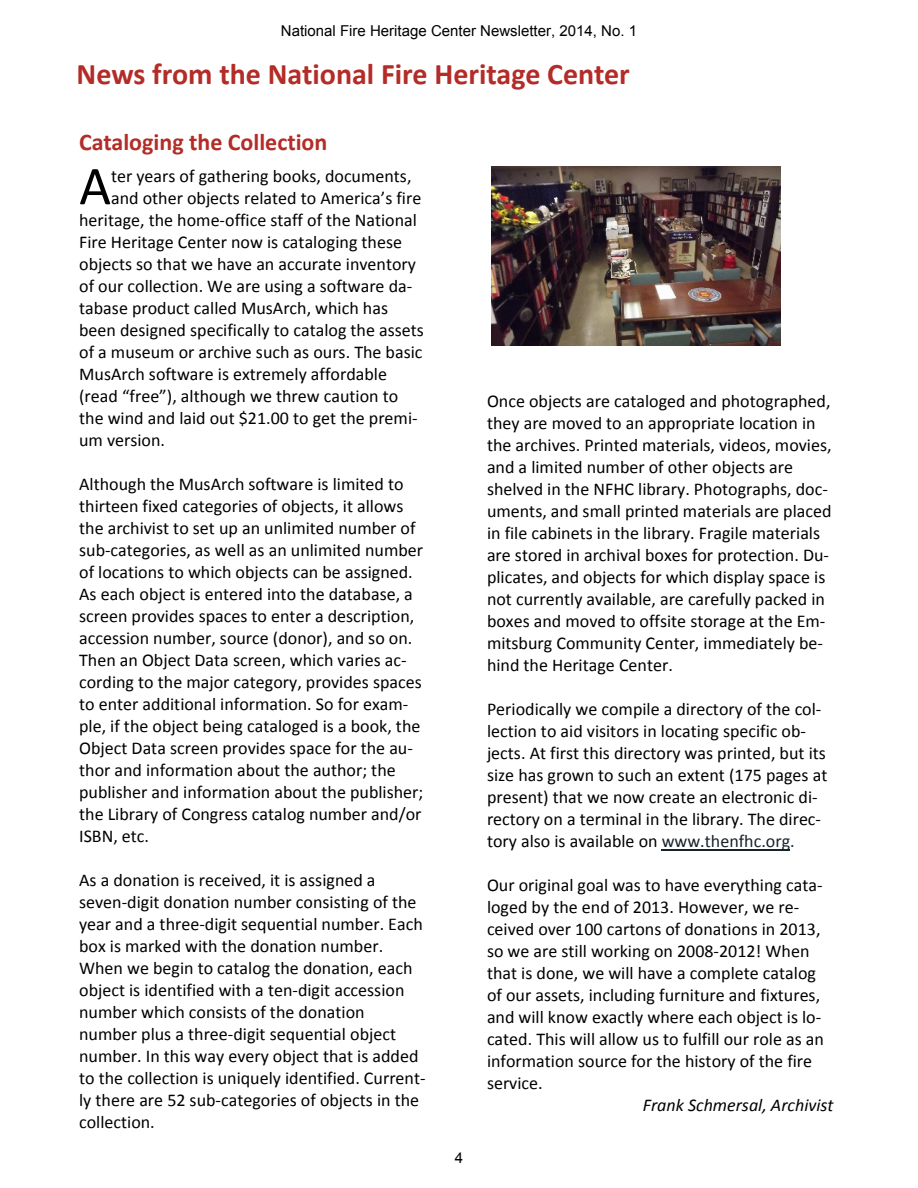
<style>
.page{position:relative;width:918px;height:1188px;background:#fff}
.page>*{position:absolute;margin:0;border:0;box-sizing:border-box;transform-origin:0 0}
.t1{font:55.2px "Calibri";color:#000}
.t2{font:700 30px "Calibri";color:#b32c27}
.t3{font:700 24px "Calibri";color:#b32c27}
.t4{font:18px/22px "Calibri";color:#000}
.t5{font:italic 18px "Calibri";color:#000}
.t6{font:15px "Arial";color:#000}
.s1{color:#17232b}
</style>
<div class="page">
<hr style="left:662px;top:849px;width:128px;height:1px;background:#17232b">
<img style="left:492px;top:167px;width:289px;height:179px">
<p class="t6" style="left:281px;top:25px;width:358px">National Fire Heritage Center Newsletter, 2014, No. 1</p>
<h2 class="t2" style="left:77px;top:62px;width:555px">News from the National Fire Heritage Center</h2>
<h3 class="t3" style="left:79px;top:132px;width:250px">Cataloging the Collection</h3>
<h1 class="t1" style="left:79px;top:163px;width:33px">A</h1>
<p class="t4" style="left:111px;top:167px;width:302px">ter years of gathering books, documents,</p>
<p class="t4" style="left:111px;top:189px;width:312px">and other objects related to America’s fire</p>
<p class="t4" style="left:79px;top:211px;width:339px">heritage, the home-office staff of the National</p>
<p class="t4" style="left:79px;top:233px;width:324px">Fire Heritage Center now is cataloging these</p>
<p class="t4" style="left:79px;top:255px;width:338px">objects so that we have an accurate inventory</p>
<p class="t4" style="left:79px;top:277px;width:335px">of our collection. We are using a software da-</p>
<p class="t4" style="left:79px;top:299px;width:310px">tabase product called MusArch, which has</p>
<p class="t4" style="left:79px;top:321px;width:346px">been designed specifically to catalog the assets</p>
<p class="t4" style="left:79px;top:343px;width:345px">of a museum or archive such as ours. The basic</p>
<p class="t4" style="left:79px;top:365px;width:309px">MusArch software is extremely affordable</p>
<p class="t4" style="left:79px;top:387px;width:321px">(read “free”), although we threw caution to</p>
<p class="t4" style="left:79px;top:408px;width:340px">the wind and laid out $21.00 to get the premi-</p>
<p class="t4" style="left:79px;top:430px;width:87px">um version.</p>
<p class="t4" style="left:79px;top:474px;width:346px">Although the MusArch software is limited to thirteen fixed categories of objects, it allows the archivist to set up an unlimited number of sub-categories, as well as an unlimited number of locations to which objects can be assigned.<br>As each object is entered into the database, a screen provides spaces to enter a description, accession number, source (donor), and so on.<br>Then an Object Data screen, which varies ac&shy;cording to the major category, provides spaces to enter additional information. So for exam&shy;ple, if the object being cataloged is a book, the Object Data screen provides space for the au&shy;thor and information about the author; the publisher and information about the publisher; the Library of Congress catalog number and/or ISBN, etc.</p>
<p class="t4" style="left:79px;top:870px;width:348px">As a donation is received, it is assigned a seven-digit donation number consisting of the year and a three-digit sequential number. Each box is marked with the donation number.<br>When we begin to catalog the donation, each object is identified with a ten-digit accession number which consists of the donation number plus a three-digit sequential object number. In this way every object that is added to the collection is uniquely identified. Current&shy;ly there are 52 sub-categories of objects in the collection.</p>
<p class="t6" style="left:455px;top:1152px;width:10px">4</p>
<p class="t4" style="left:487px;top:392px;width:346px">Once objects are cataloged and photographed, they are moved to an appropriate location in the archives. Printed materials, videos, movies, and a limited number of other objects are shelved in the NFHC library. Photographs, doc&shy;uments, and small printed materials are placed in file cabinets in the library. Fragile materials are stored in archival boxes for protection. Du&shy;plicates, and objects for which display space is not currently available, are carefully packed in boxes and moved to offsite storage at the Em&shy;mitsburg Community Center, immediately be&shy;hind the Heritage Center.</p>
<p class="t4" style="left:487px;top:700px;width:342px">Periodically we compile a directory of the col&shy;lection to aid visitors in locating specific ob&shy;jects. At first this directory was printed, but its size has grown to such an extent (175 pages at present) that we now create an electronic di&shy;rectory on a terminal in the library. The direc&shy;tory also is available on <span class="s1">www.thenfhc.org.</span></p>
<p class="t4" style="left:487px;top:876px;width:338px">Our original goal was to have everything cata&shy;loged by the end of 2013. However, we re&shy;ceived over 100 cartons of donations in 2013, so we are still working on 2008-2012! When that is done, we will have a complete catalog of our assets, including furniture and fixtures, and will know exactly where each object is lo&shy;cated. This will allow us to fulfill our role as an information source for the history of the fire service.</p>
<p class="t5" style="left:643px;top:1097px;width:192px">Frank Schmersal, Archivist</p>
</div>
